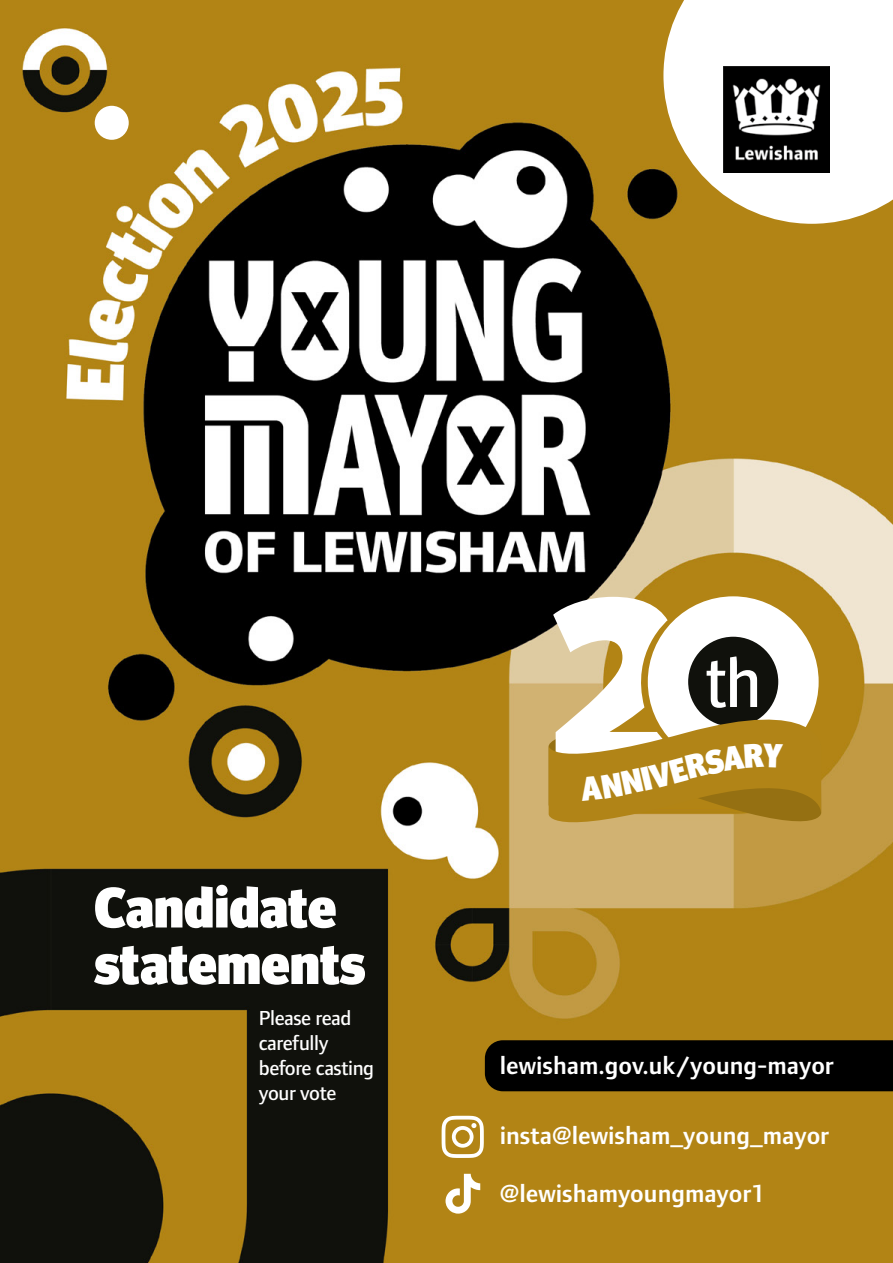
<style>
.page{position:relative;width:893px;height:1263px;background:#fff}
.page>*{position:absolute;margin:0;border:0;box-sizing:border-box;transform-origin:0 0}
.t1{font:70.2px "Meta Headline Pro";color:#fff}
.t2{font:900 57px "Meta Headline Pro";color:#fff}
.t3{font:600 25.5px "Foundry Form Sans";color:#fff}
.t4{font:500 21px/25.2px "Foundry Form Sans";letter-spacing:-.02em;color:#fff}
</style>
<div class="page">
<img style="left:0;top:0;width:893px;height:1263px">
<svg style="left:442px;top:1116px;width:42px;height:42px"></svg>
<svg style="left:663px;top:0;width:230px;height:224px"></svg>
<img style="left:723px;top:66px;width:106px;height:107px">
<div style="left:485px;top:1040px;width:408px;height:51px;background:#000"></div>
<div style="left:95px;top:106px;width:34px;height:34px;background:#fff;border-radius:50%"></div>
<svg style="left:445px;top:1174px;width:35px;height:39px"></svg>
<svg style="left:541px;top:530px;width:339px;height:405px"></svg>
<p class="t2" style="left:94px;top:862px;width:244px">Candidate</p>
<p class="t2" style="left:94px;top:918px;width:272px">statements</p>
<p class="t4" style="left:259px;top:1006px;width:117px">Please read carefully before casting your vote</p>
<p class="t1" style="left:706px;top:629px;width:56px">th</p>
<p class="t3" style="left:500px;top:1051px;width:336px">lewisham.gov.uk/young-mayor</p>
<p class="t3" style="left:500px;top:1121px;width:331px">insta@lewisham_young_mayor</p>
<p class="t3" style="left:500px;top:1178px;width:268px">@lewishamyoungmayor1</p>
</div>
